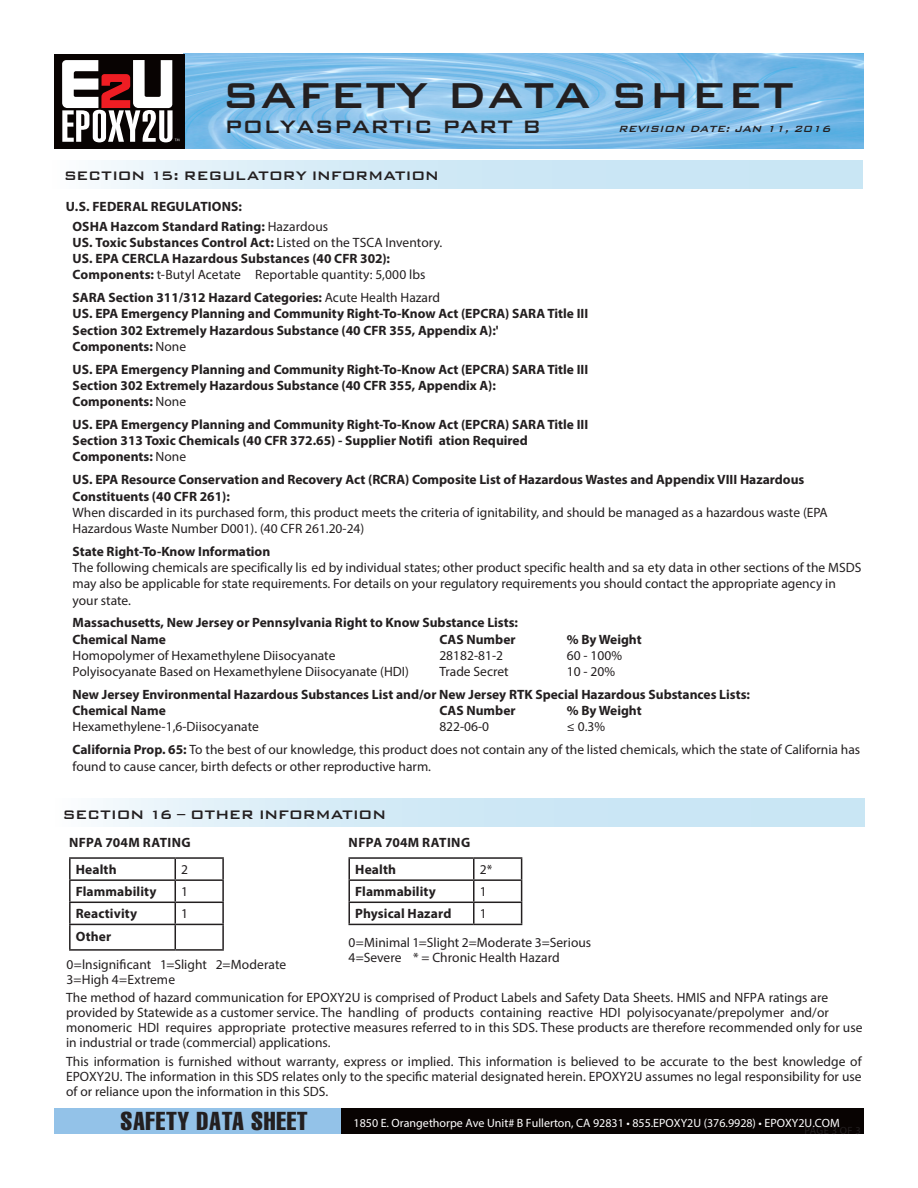
<style>
.page{position:relative;width:918px;height:1188px;background:#fff}
.page>*{position:absolute;margin:0;border:0;box-sizing:border-box;transform-origin:0 0}
.t1{font:500 48px "Bank Gothic BT";color:#231f20}
.t2{font:extra-condensed 25.5px "Helvetica";letter-spacing:.03em;color:#231f20}
.t3{font:500 24px "Bank Gothic BT";color:#231f20}
.t4{font:500 16.5px "Bank Gothic";letter-spacing:-.045em;color:#231f20}
.t5{font:13.5px/15px "Myriad Pro";color:#231f20}
.t6{font:700 13.5px/16.2px "Myriad Pro";color:#231f20}
.t7{font:700 13.5px "Myriad Pro";letter-spacing:.02em;color:#231f20}
.t8{font:12px "Myriad Pro";color:#fff}
.t9{font:italic 500 12px "Bank Gothic BT";color:#231f20}
.t10{font:10.5px "Myriad Pro";letter-spacing:.03em;color:#231f20}
.s1{font-weight:400}
.s2{font-weight:700}
</style>
<div class="page">
<img style="left:185px;top:54px;width:679px;height:94px">
<div style="left:54px;top:54px;width:131px;height:94px;background:#080302"></div>
<svg style="left:62px;top:60px;width:117px;height:82px"></svg>
<div style="left:341px;top:1108px;width:523px;height:26px;background:#080302"></div>
<div style="left:54px;top:1108px;width:287px;height:26px;background:#93c2e8"></div>
<div style="left:53px;top:160px;width:810px;height:28px;background:linear-gradient(to right,#ecf6fb,#bfe1f2)"></div>
<div style="left:55px;top:799px;width:810px;height:28px;background:linear-gradient(to right,#ecf6fb,#bfe1f2)"></div>
<hr style="left:69px;top:857px;width:106px;height:2px;background:#231f20">
<hr style="left:69px;top:859px;width:2px;height:20px;background:#231f20">
<hr style="left:175px;top:857px;width:49px;height:2px;background:#231f20">
<hr style="left:222px;top:859px;width:2px;height:20px;background:#231f20">
<hr style="left:69px;top:879px;width:106px;height:2px;background:#231f20">
<hr style="left:69px;top:881px;width:2px;height:21px;background:#231f20">
<hr style="left:175px;top:879px;width:49px;height:2px;background:#231f20">
<hr style="left:222px;top:881px;width:2px;height:21px;background:#231f20">
<hr style="left:69px;top:902px;width:106px;height:1px;background:#231f20">
<hr style="left:69px;top:903px;width:2px;height:21px;background:#231f20">
<hr style="left:175px;top:902px;width:49px;height:1px;background:#231f20">
<hr style="left:222px;top:903px;width:2px;height:21px;background:#231f20">
<hr style="left:69px;top:924px;width:106px;height:1px;background:#231f20">
<hr style="left:69px;top:925px;width:2px;height:24px;background:#231f20">
<hr style="left:175px;top:924px;width:49px;height:1px;background:#231f20">
<svg style="left:175px;top:859px;width:1px;height:90px"></svg>
<hr style="left:222px;top:925px;width:2px;height:24px;background:#231f20">
<hr style="left:69px;top:949px;width:106px;height:2px;background:#231f20">
<hr style="left:175px;top:949px;width:49px;height:2px;background:#231f20">
<hr style="left:348px;top:857px;width:126px;height:2px;background:#231f20">
<hr style="left:348px;top:859px;width:2px;height:20px;background:#231f20">
<hr style="left:474px;top:857px;width:48px;height:2px;background:#231f20">
<hr style="left:473px;top:859px;width:2px;height:20px;background:#231f20">
<hr style="left:348px;top:879px;width:126px;height:2px;background:#231f20">
<hr style="left:348px;top:881px;width:2px;height:21px;background:#231f20">
<hr style="left:474px;top:879px;width:48px;height:2px;background:#231f20">
<hr style="left:473px;top:881px;width:2px;height:21px;background:#231f20">
<hr style="left:348px;top:902px;width:126px;height:1px;background:#231f20">
<hr style="left:348px;top:903px;width:2px;height:21px;background:#231f20">
<hr style="left:474px;top:902px;width:48px;height:1px;background:#231f20">
<hr style="left:473px;top:903px;width:2px;height:21px;background:#231f20">
<svg style="left:521px;top:859px;width:1px;height:65px"></svg>
<hr style="left:348px;top:924px;width:126px;height:1px;background:#231f20">
<hr style="left:474px;top:924px;width:48px;height:1px;background:#231f20">
<h1 class="t1" style="left:221px;top:70px;width:573px">SAFETY DATA SHEET</h1>
<p class="t9" style="left:618px;top:123px;width:217px">REVISION DATE: JAN 11, 2016</p>
<h3 class="t3" style="left:225px;top:113px;width:318px">POLYASPARTIC PART B</h3>
<p class="t4" style="left:64px;top:163px;width:377px">SECTION 15: REGULATORY INFORMATION</p>
<p class="t6" style="left:66px;top:198px;width:178px">U.S. FEDERAL REGULATIONS:</p>
<p class="t6" style="left:73px;top:217px;width:257px">OSHA Hazcom Standard Rating: <span class="s1">Hazardous</span></p>
<p class="t6" style="left:73px;top:234px;width:371px">US. Toxic Substances Control Act: <span class="s1">Listed on the TSCA Inventory.</span></p>
<p class="t6" style="left:73px;top:250px;width:319px">US. EPA CERCLA Hazardous Substances (40 CFR 302):</p>
<p class="t5" style="left:73px;top:267px;width:354px"><span class="s2">Components:</span> t-Butyl Acetate Reportable quantity: 5,000 lbs</p>
<p class="t6" style="left:73px;top:289px;width:369px">SARA Section 311/312 Hazard Categories: <span class="s1">Acute Health Hazard</span></p>
<p class="t6" style="left:73px;top:305px;width:517px">US. EPA Emergency Planning and Community Right-To-Know Act (EPCRA) SARA Title III</p>
<p class="t6" style="left:73px;top:321px;width:428px">Section 302 Extremely Hazardous Substance (40 CFR 355, Appendix A):'</p>
<p class="t6" style="left:73px;top:338px;width:115px">Components: <span class="s1">None</span></p>
<p class="t6" style="left:73px;top:361px;width:517px">US. EPA Emergency Planning and Community Right-To-Know Act (EPCRA) SARA Title III<br>Section 302 Extremely Hazardous Substance (40 CFR 355, Appendix A):<br>Components: <span class="s1">None</span></p>
<p class="t6" style="left:73px;top:416px;width:517px">US. EPA Emergency Planning and Community Right-To-Know Act (EPCRA) SARA Title III<br>Section 313 Toxic Chemicals (40 CFR 372.65) - Supplier Notifi ation Required<br>Components: <span class="s1">None</span></p>
<p class="t6" style="left:73px;top:471px;width:733px">US. EPA Resource Conservation and Recovery Act (RCRA) Composite List of Hazardous Wastes and Appendix VIII Hazardous<br>Constituents (40 CFR 261):</p>
<p class="t5" style="left:73px;top:504px;width:757px;line-height:16.2px">When discarded in its purchased form, this product meets the criteria of ignitability, and should be managed as a hazardous waste (EPA<br>Hazardous Waste Number D001). (40 CFR 261.20-24)</p>
<p class="t6" style="left:73px;top:543px;width:199px">State Right-To-Know Information</p>
<p class="t5" style="left:73px;top:559px;width:790px;line-height:16.2px">The following chemicals are specifically lis ed by individual states; other product specific health and sa ety data in other sections of the MSDS may also be applicable for state requirements. For details on your regulatory requirements you should contact the appropriate agency in your state.</p>
<p class="t6" style="left:73px;top:614px;width:447px">Massachusetts, New Jersey or Pennsylvania Right to Know Substance Lists:</p>
<p class="t6" style="left:73px;top:631px;width:95px">Chemical Name</p>
<p class="t6" style="left:439px;top:631px;width:78px">CAS Number</p>
<p class="t6" style="left:567px;top:631px;width:76px">% By Weight</p>
<p class="t5" style="left:73px;top:648px;width:264px">Homopolymer of Hexamethylene Diisocyanate</p>
<p class="t5" style="left:439px;top:648px;width:65px">28182-81-2</p>
<p class="t5" style="left:567px;top:648px;width:57px">60 - 100%</p>
<p class="t5" style="left:73px;top:664px;width:338px">Polyisocyanate Based on Hexamethylene Diisocyanate (HDI)</p>
<p class="t5" style="left:439px;top:664px;width:71px">Trade Secret</p>
<p class="t5" style="left:567px;top:664px;width:50px">10 - 20%</p>
<p class="t6" style="left:73px;top:686px;width:679px">New Jersey Environmental Hazardous Substances List and/or New Jersey RTK Special Hazardous Substances Lists:</p>
<p class="t6" style="left:73px;top:702px;width:95px">Chemical Name</p>
<p class="t6" style="left:439px;top:702px;width:78px">CAS Number</p>
<p class="t6" style="left:567px;top:702px;width:76px">% By Weight</p>
<p class="t5" style="left:73px;top:719px;width:188px">Hexamethylene-1,6-Diisocyanate</p>
<p class="t5" style="left:439px;top:719px;width:51px">822-06-0</p>
<p class="t5" style="left:567px;top:719px;width:40px">≤ 0.3%</p>
<p class="t5" style="left:73px;top:742px;width:789px;line-height:16.2px"><span class="s2">California Prop. 65:</span> To the best of our knowledge, this product does not contain any of the listed chemicals, which the state of California has found to cause cancer, birth defects or other reproductive harm.</p>
<p class="t4" style="left:63px;top:802px;width:325px">SECTION 16 – OTHER INFORMATION</p>
<p class="t7" style="left:69px;top:834px;width:123px">NFPA 704M RATING</p>
<p class="t6" style="left:76px;top:861px;width:42px">Health</p>
<p class="t5" style="left:181px;top:862px;width:8px">2</p>
<p class="t6" style="left:76px;top:883px;width:82px">Flammability</p>
<p class="t5" style="left:181px;top:884px;width:8px">1</p>
<p class="t6" style="left:76px;top:905px;width:63px">Reactivity</p>
<p class="t5" style="left:181px;top:906px;width:8px">1</p>
<p class="t6" style="left:76px;top:927px;width:37px">Other</p>
<p class="t5" style="left:66px;top:957px;width:221px">0=lnsignificant 1=Slight 2=Moderate<br>3=High 4=Extreme</p>
<p class="t7" style="left:349px;top:834px;width:123px">NFPA 704M RATING</p>
<p class="t6" style="left:355px;top:861px;width:42px">Health</p>
<p class="t5" style="left:480px;top:862px;width:14px">2*</p>
<p class="t6" style="left:355px;top:883px;width:82px">Flammability</p>
<p class="t5" style="left:480px;top:884px;width:8px">1</p>
<p class="t6" style="left:355px;top:905px;width:98px">Physical Hazard</p>
<p class="t5" style="left:480px;top:906px;width:8px">1</p>
<p class="t5" style="left:348px;top:935px;width:244px">0=Minimal 1=Slight 2=Moderate 3=Serious<br>4=Severe * = Chronic Health Hazard</p>
<p class="t5" style="left:66px;top:990px;width:798px">The method of hazard communication for EPOXY2U is comprised of Product Labels and Safety Data Sheets. HMIS and NFPA ratings are provided by Statewide as a customer service. The handling of products containing reactive HDI polyisocyanate/prepolymer and/or monomeric HDI requires appropriate protective measures referred to in this SDS. These products are therefore recommended only for use in industrial or trade (commercial) applications.</p>
<p class="t5" style="left:66px;top:1054px;width:797px;text-align:justify">This information is furnished without warranty, express or implied. This information is believed to be accurate to the best knowledge of EPOXY2U. The information in this SDS relates only to the specific material designated herein. EPOXY2U assumes no legal responsibility for use of or reliance upon the information in this SDS.</p>
<h2 class="t2" style="left:120px;top:1105px;width:189px">SAFETY DATA SHEET</h2>
<p class="t8" style="left:354px;top:1115px;width:488px">1850 E. Orangethorpe Ave Unit# B Fullerton, CA 92831 • 855.EPOXY2U (376.9928) • EPOXY2U.COM</p>
<p class="t10" style="left:805px;top:1124px;width:58px">PAGE 3 OF 3</p>
</div>
